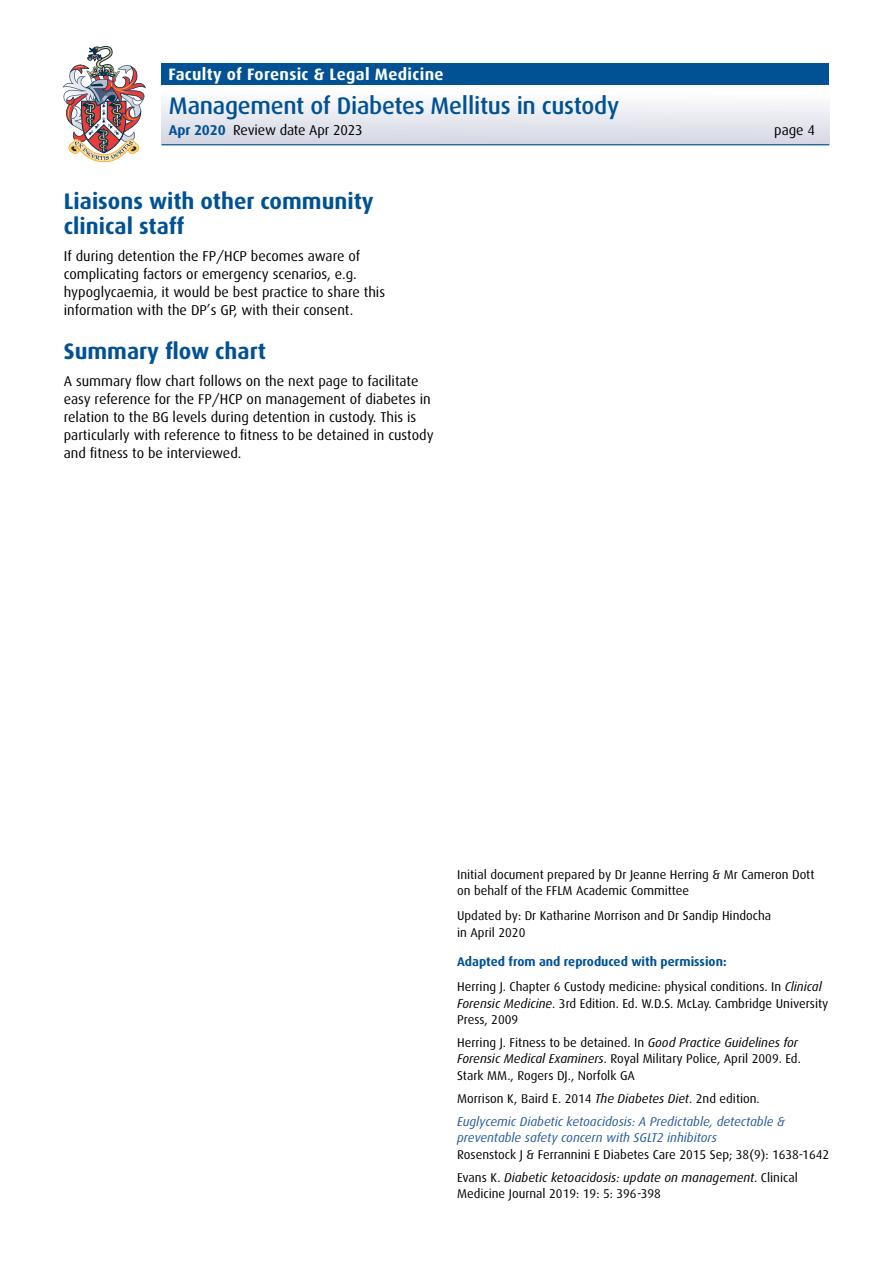
<style>
.page{position:relative;width:893px;height:1263px;background:#fff}
.page>*{position:absolute;margin:0;border:0;box-sizing:border-box;transform-origin:0 0}
.t1{font:500 24px "Dax";letter-spacing:-.01em;color:#005294}
.t2{font:700 22.5px/25.5px "Dax";color:#005294}
.t3{font:700 16.5px "Dax";letter-spacing:.02em;color:#fff}
.t4{font:14.25px/18px "Dax";color:#000}
.t5{font:12.75px/16.5px "Dax";color:#000}
.t6{font:italic 12.75px/22.8px "Dax";color:#265b9b}
.s1{font-weight:700;color:#005294}
.s2{font-style:italic}
.s3{font-style:normal;color:#000}
.s4{color:#000}
</style>
<div class="page">
<img style="left:63px;top:46px;width:83px;height:116px">
<div style="left:162px;top:85px;width:667px;height:60px;background:linear-gradient(to bottom,#fff,#d3d6e3)"></div>
<div style="left:162px;top:64px;width:667px;height:21px;background:#005294"></div>
<hr style="left:162px;top:144px;width:667px;height:1px;background:#005294">
<p class="t3" style="left:168px;top:65px;width:277px">Faculty of Forensic &amp; Legal Medicine</p>
<h1 class="t1" style="left:169px;top:92px;width:452px">Management of Diabetes Mellitus in custody</h1>
<p class="t4" style="left:169px;top:121px;width:195px"><span class="s1">Apr 2020</span> Review date Apr 2023</p>
<p class="t4" style="left:774px;top:121px;width:43px">page 4</p>
<h2 class="t2" style="left:64px;top:188px;width:311px">Liaisons with other community clinical staff</h2>
<p class="t4" style="left:64px;top:247px;width:323px">If during detention the FP/HCP becomes aware of complicating factors or emergency scenarios, e.g. hypoglycaemia, it would be best practice to share this information with the DP’s GP, with their consent.</p>
<h2 class="t2" style="left:64px;top:339px;width:204px">Summary flow chart</h2>
<p class="t4" style="left:64px;top:372px;width:371px">A summary flow chart follows on the next page to facilitate easy reference for the FP/HCP on management of diabetes in relation to the BG levels during detention in custody. This is particularly with reference to fitness to be detained in custody and fitness to be interviewed.</p>
<p class="t5" style="left:457px;top:866px;width:359px">Initial document prepared by Dr Jeanne Herring &amp; Mr Cameron Dott on behalf of the FFLM Academic Committee</p>
<p class="t5" style="left:457px;top:908px;width:316px">Updated by: Dr Katharine Morrison and Dr Sandip Hindocha in April 2020</p>
<p class="t5" style="left:457px;top:949px;width:366px;line-height:25px"><span class="s1">Adapted from and reproduced with permission:<br></span>Herring J. Chapter 6 Custody medicine: physical conditions. In <span class="s2">Clinical</span></p>
<p class="t5" style="left:457px;top:995px;width:373px"><span class="s2">Forensic Medicine</span>. 3rd Edition. Ed. W.D.S. McLay. Cambridge University<br>Press, 2009</p>
<p class="t5" style="left:457px;top:1034px;width:345px">Herring J. Fitness to be detained. In <span class="s2">Good Practice Guidelines for<br>Forensic Medical Examiners</span>. Royal Military Police, April 2009. Ed.<br>Stark MM., Rogers DJ., Norfolk GA</p>
<p class="t6" style="left:457px;top:1087px;width:329px"><span class="s3">Morrison K, Baird E. 2014</span> <span class="s4">The Diabetes Diet</span><span class="s3">. 2nd edition.<br></span>Euglycemic Diabetic ketoacidosis: A Predictable, detectable &amp;</p>
<p class="t6" style="left:457px;top:1126px;width:261px">preventable safety concern with SGLT2 inhibitors</p>
<p class="t5" style="left:457px;top:1143px;width:374px;line-height:22.8px">Rosenstock J &amp; Ferrannini E Diabetes Care 2015 Sep; 38(9): 1638-1642<br>Evans K. <span class="s2">Diabetic ketoacidosis: update on management</span>. Clinical</p>
<p class="t5" style="left:457px;top:1185px;width:205px">Medicine Journal 2019: 19: 5: 396-398</p>
</div>
